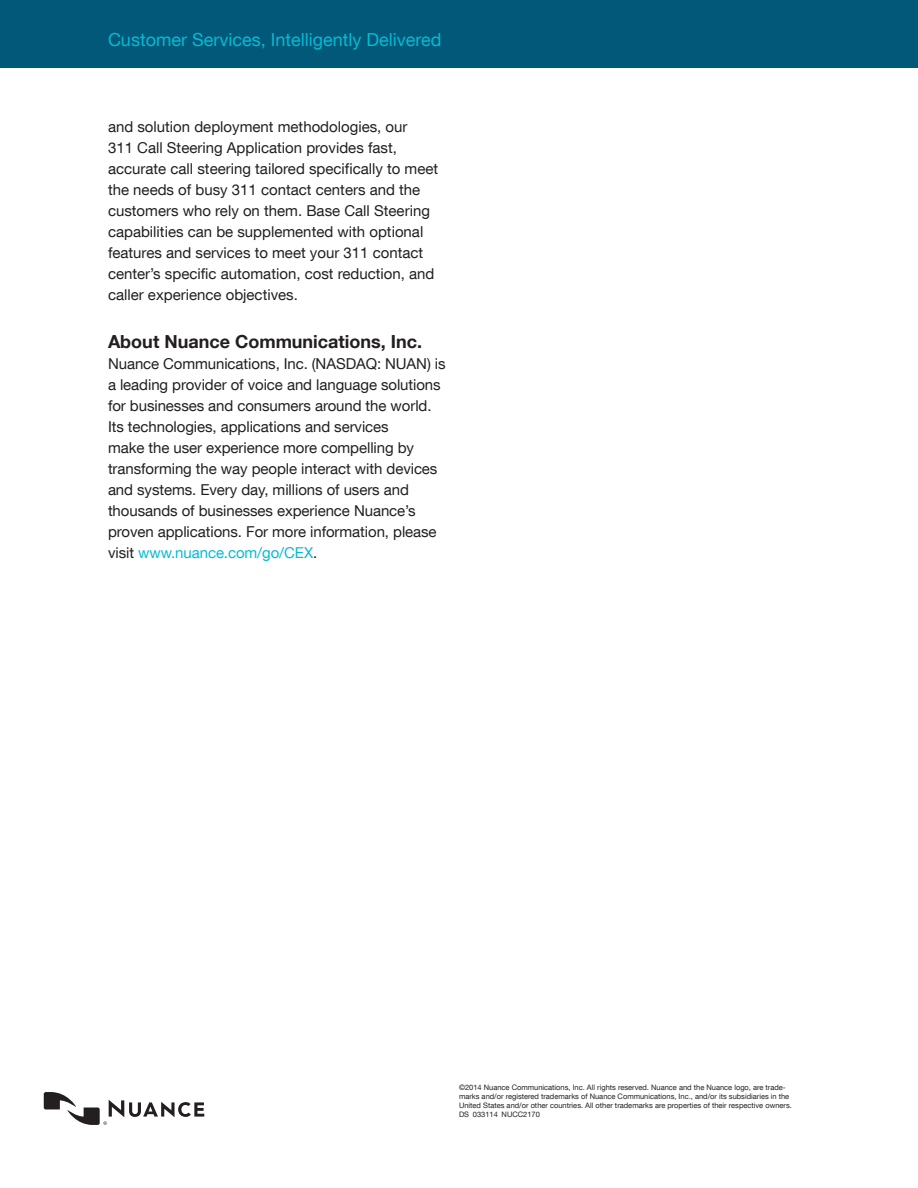
<style>
.page{position:relative;width:918px;height:1188px;background:#fff}
.page>*{position:absolute;margin:0;border:0;box-sizing:border-box;transform-origin:0 0}
.t1{font:18px "Helvetica Neue LT Com";color:#05bbd3}
.t2{font:700 18px "Helvetica Neue LT Com";color:#231f20}
.t3{font:15px/21px "Helvetica Neue LT Com";letter-spacing:-.005em;color:#231f20}
.t4{font:7.5px/9px "Helvetica Neue LT Com";color:#231f20}
.s1{color:#05bbd3}
</style>
<div class="page">
<div style="left:0;top:0;width:918px;height:68px;background:#015878"></div>
<svg style="left:44px;top:1092px;width:160px;height:33px"></svg>
<p class="t1" style="left:108px;top:29px;width:335px">Customer Services, Intelligently Delivered</p>
<p class="t3" style="left:108px;top:116px;width:332px">and solution deployment methodologies, our<br>311 Call Steering Application provides fast, accurate call steering tailored specifically to meet the needs of busy 311 contact centers and the customers who rely on them. Base Call Steering capabilities can be supplemented with optional features and services to meet your 311 contact center’s specific automation, cost reduction, and caller experience objectives.</p>
<p class="t2" style="left:108px;top:330px;width:316px">About Nuance Communications, Inc.</p>
<p class="t3" style="left:108px;top:353px;width:339px">Nuance Communications, Inc. (NASDAQ: NUAN) is a leading provider of voice and language solutions for businesses and consumers around the world.<br>Its technologies, applications and services<br>make the user experience more compelling by transforming the way people interact with devices and systems. Every day, millions of users and thousands of businesses experience Nuance’s proven applications. For more information, please visit <span class="s1">www.nuance.com/go/CEX</span>.</p>
<p class="t4" style="left:459px;top:1082px;width:334px">©2014 Nuance Communications, Inc. All rights reserved. Nuance and the Nuance logo, are trade&shy;marks and/or registered trademarks of Nuance Communications, Inc., and/or its subsidiaries in the United States and/or other countries. All other trademarks are properties of their respective owners.<br>DS 033114 NUCC2170</p>
</div>
